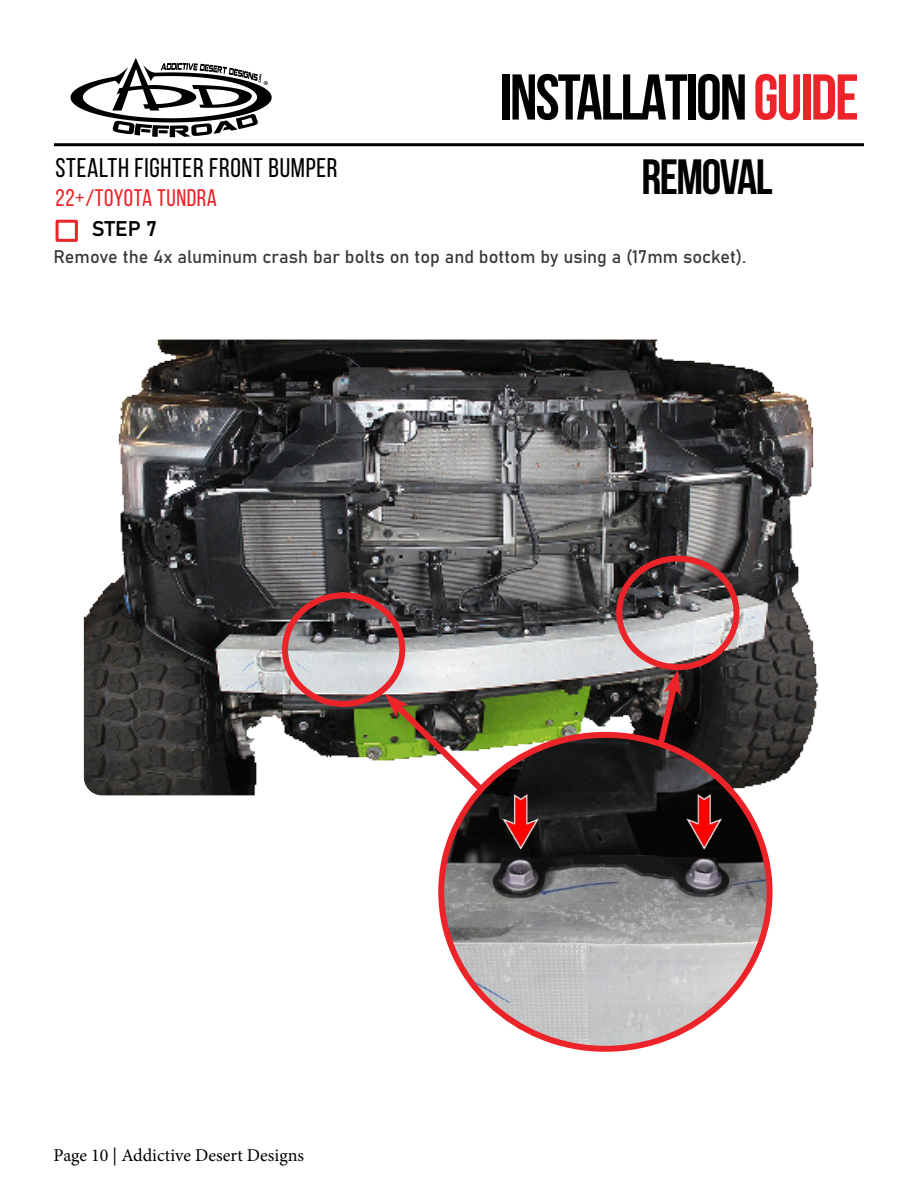
<style>
.page{position:relative;width:918px;height:1188px;background:#fff}
.page>*{position:absolute;margin:0;border:0;box-sizing:border-box;transform-origin:0 0}
.t1{font:700 64.5px "Bebas Neue";letter-spacing:-.03em;color:#000101}
.t2{font:700 49.5px "Bebas Neue";letter-spacing:-.03em;color:#000101}
.t3{font:27px "Bebas Neue";letter-spacing:.025em;color:#000}
.t4{font:24px "Bebas Neue";letter-spacing:.025em;color:#ec2329}
.t5{font:21px "Bahnschrift";color:#000}
.t6{font:18px "Bahnschrift";color:#383838}
.t7{font:18px "Minion Pro";color:#000}
.s1{color:#ec2329}
</style>
<div class="page">
<svg style="left:70px;top:58px;width:202px;height:79px"></svg>
<hr style="left:54px;top:143px;width:810px;height:3px;background:#000">
<div style="left:56px;top:220px;width:22px;height:22px;border:3px solid #ec2329"></div>
<img style="left:84px;top:340px;width:735px;height:455px">
<div style="left:282px;top:592px;width:123px;height:115px;border:6px solid #ec2329;border-radius:50%"></div>
<div style="left:616px;top:556px;width:123px;height:114px;border:6px solid #ec2329;border-radius:50%"></div>
<img style="left:441px;top:735px;width:329px;height:314px">
<svg style="left:385px;top:694px;width:102px;height:101px"></svg>
<svg style="left:654px;top:670px;width:28px;height:77px;background:#612a2a"></svg>
<img style="left:498px;top:790px;width:42px;height:61px">
<img style="left:681px;top:790px;width:42px;height:61px">
<h3 class="t3" style="left:56px;top:153px;width:284px">STEALTH FIGHTER FRONT BUMPER</h3>
<h3 class="t4" style="left:56px;top:185px;width:163px">22+/TOYOTA TUNDRA</h3>
<h1 class="t1" style="left:500px;top:62px;width:361px">INSTALLATION<span class="s1">GUIDE</span></h1>
<h2 class="t2" style="left:641px;top:150px;width:133px">REMOVAL</h2>
<p class="t5" style="left:92px;top:213px;width:67px">STEP 7</p>
<p class="t6" style="left:54px;top:243px;width:694px">Remove the 4x aluminum crash bar bolts on top and bottom by using a (17mm socket).</p>
<p class="t7" style="left:54px;top:1143px;width:252px">Page 10 | Addictive Desert Designs</p>
</div>
